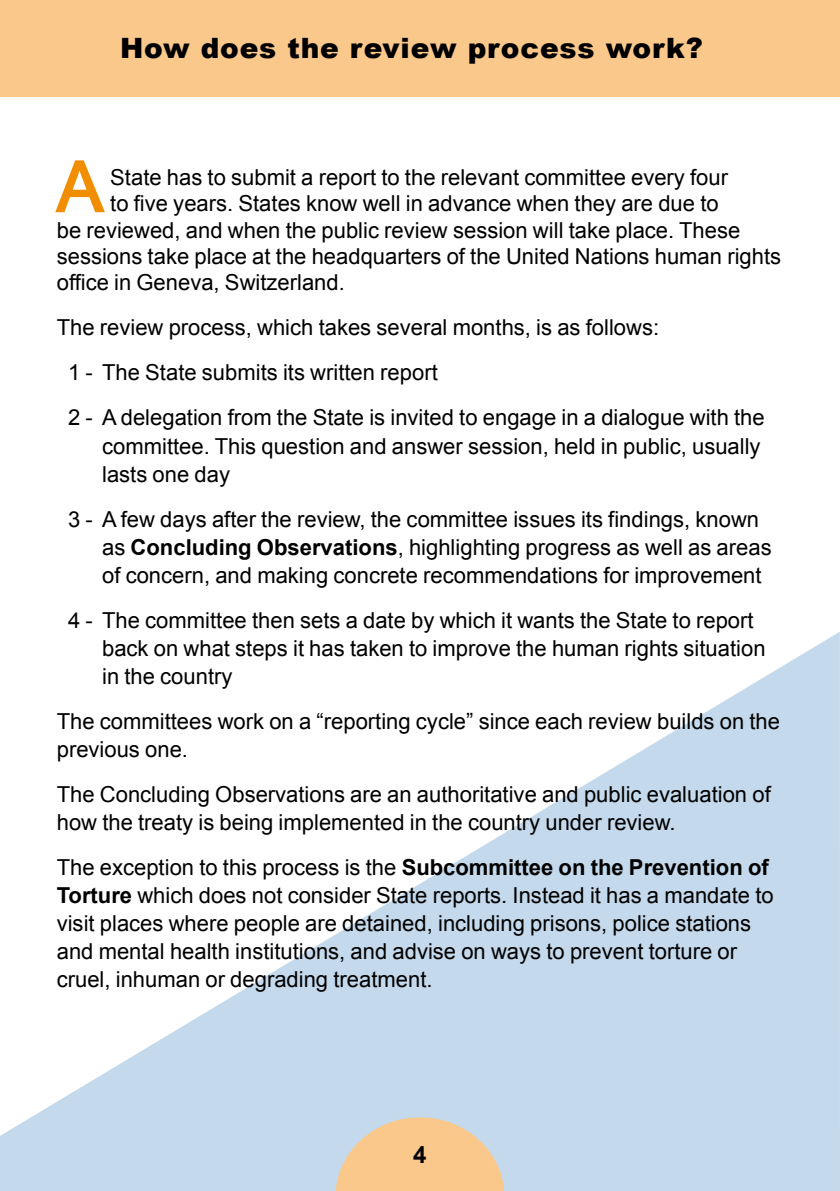
<style>
.page{position:relative;width:840px;height:1191px;background:#fff}
.page>*{position:absolute;margin:0;border:0;box-sizing:border-box;transform-origin:0 0}
.TEXTE_LETTRINE_1{font:69.6px "Arial";color:#f18e00}
.Titre_page{font:900 28px "Arial";letter-spacing:.03em;color:#000}
.t1{font:700 24px "Arial";color:#000}
.TEXTE{font:22px/28px "Arial";color:#000}
.TEXTE_liste{font:22px/28px "Arial";color:#000}
.TEXTE_LETTRINE_1-2{font:22px "Arial";color:#000}
.s1{font-weight:700}
</style>
<div class="page">
<svg style="left:0;top:632px;width:839px;height:559px;fill:#c4d9ec"></svg>
<svg style="left:335px;top:1117px;width:169px;height:74px;background:#edcba1"></svg>
<svg style="left:55px;top:160px;width:50px;height:53px"></svg>
<div style="left:0;top:0;width:839px;height:96px;background:#fac88b"></div>
<hr style="left:839px;top:0;width:1px;height:96px;background:#fac88b">
<p class="Titre_page" style="left:120px;top:28px;width:584px">How does the review process work?</p>
<p class="TEXTE_LETTRINE_1" style="left:57px;top:141px;width:48px">A</p>
<p class="TEXTE_LETTRINE_1-2" style="left:110px;top:163px;width:619px">State has to submit a report to the relevant committee every four</p>
<p class="TEXTE_LETTRINE_1-2" style="left:110px;top:189px;width:609px">to five years. States know well in advance when they are due to</p>
<p class="TEXTE_LETTRINE_1-2" style="left:57px;top:215px;width:684px">be reviewed, and when the public review session will take place. These</p>
<p class="TEXTE_LETTRINE_1-2" style="left:57px;top:242px;width:725px">sessions take place at the headquarters of the United Nations human rights</p>
<p class="TEXTE_LETTRINE_1-2" style="left:57px;top:268px;width:289px">office in Geneva, Switzerland.</p>
<p class="TEXTE" style="left:57px;top:314px;width:603px">The review process, which takes several months, is as follows:</p>
<p class="TEXTE_liste" style="left:68px;top:359px;width:371px">1 - The State submits its written report</p>
<p class="TEXTE_liste" style="left:102px;top:404px;width:663px;text-indent:-34px">2 - A delegation from the State is invited to engage in a dialogue with the committee. This question and answer session, held in public, usually lasts one day</p>
<p class="TEXTE_liste" style="left:102px;top:505px;width:670px;text-indent:-34px">3 - A few days after the review, the committee issues its findings, known as <span class="s1">Concluding Observations</span>, highlighting progress as well as areas of concern, and making concrete recommendations for improvement</p>
<p class="TEXTE_liste" style="left:102px;top:606px;width:664px;text-indent:-34px">4 - The committee then sets a date by which it wants the State to report back on what steps it has taken to improve the human rights situation in the country</p>
<p class="TEXTE" style="left:57px;top:707px;width:724px">The committees work on a “reporting cycle” since each review builds on the previous one.</p>
<p class="TEXTE" style="left:57px;top:780px;width:715px">The Concluding Observations are an authoritative and public evaluation of how the treaty is being implemented in the country under review.</p>
<p class="TEXTE" style="left:57px;top:853px;width:718px">The exception to this process is the <span class="s1">Subcommittee on the Prevention of Torture</span> which does not consider State reports. Instead it has a mandate to visit places where people are detained, including prisons, police stations and mental health institutions, and advise on ways to prevent torture or cruel, inhuman or degrading treatment.</p>
<p class="t1" style="left:413px;top:1138px;width:15px">4</p>
</div>
